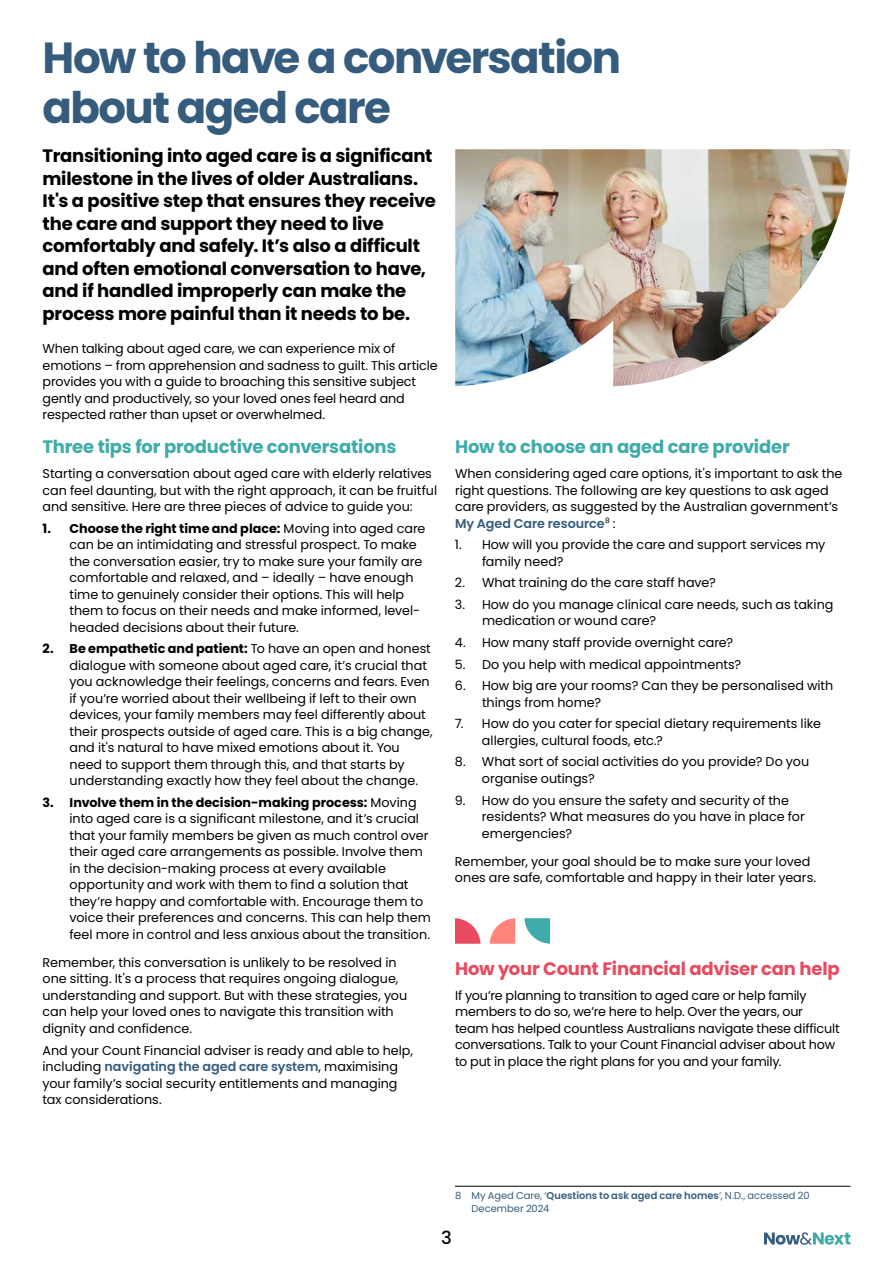
<style>
.page{position:relative;width:893px;height:1263px;background:#fff}
.page>*{position:absolute;margin:0;border:0;box-sizing:border-box;transform-origin:0 0}
.t1{font:700 43.5px/49.5px "Poppins";letter-spacing:-.035em;color:#355c7d}
.t2{font:700 18px/22.5px "Poppins";letter-spacing:-.01em;color:#000}
.t3{font:700 18px "Poppins";letter-spacing:-.01em;color:#3eaca8}
.t4{font:700 18px "Poppins";letter-spacing:-.01em;color:#e84a5f}
.t5{font:500 18px "Poppins";color:#000}
.t6{font:12.75px/16.5px "Poppins";color:#000}
.t7{font:9.9px/13.2px "Poppins";color:#355c7d}
.s1{font-weight:700}
.s2{font-weight:600;color:#355c7d}
.s3{font-weight:600}
</style>
<div class="page">
<svg style="left:764px;top:1232px;width:86px;height:13px"></svg>
<svg style="left:490px;top:918px;width:25px;height:26px"></svg>
<svg style="left:524px;top:918px;width:26px;height:26px"></svg>
<svg style="left:455px;top:918px;width:25px;height:26px"></svg>
<hr style="left:455px;top:1186px;width:395px;height:1px;background:#000">
<img style="left:455px;top:149px;width:395px;height:237px">
<h1 class="t1" style="left:43px;top:33px;width:580px">How to have a conversation about aged care</h1>
<p class="t2" style="left:43px;top:145px;width:395px">Transitioning into aged care is a significant milestone in the lives of older Australians.<br>It's a positive step that ensures they receive the care and support they need to live comfortably and safely. It’s also a difficult and often emotional conversation to have, and if handled improperly can make the process more painful than it needs to be.</p>
<p class="t6" style="left:43px;top:340px;width:397px">When talking about aged care, we can experience mix of emotions – from apprehension and sadness to guilt. This article provides you with a guide to broaching this sensitive subject gently and productively, so your loved ones feel heard and respected rather than upset or overwhelmed.</p>
<h2 class="t3" style="left:43px;top:436px;width:355px">Three tips for productive conversations</h2>
<p class="t6" style="left:43px;top:465px;width:396px">Starting a conversation about aged care with elderly relatives can feel daunting, but with the right approach, it can be fruitful and sensitive. Here are three pieces of advice to guide you:</p>
<p class="t6" style="left:70px;top:520px;width:357px;text-indent:-27px"><span class="s1">1. Choose the right time and place:</span> Moving into aged care can be an intimidating and stressful prospect. To make the conversation easier, try to make sure your family are comfortable and relaxed, and – ideally – have enough time to genuinely consider their options. This will help them to focus on their needs and make informed, level&shy;headed decisions about their future.</p>
<p class="t6" style="left:70px;top:641px;width:365px;text-indent:-27px"><span class="s1">2. Be empathetic and patient:</span> To have an open and honest dialogue with someone about aged care, it’s crucial that you acknowledge their feelings, concerns and fears. Even if you’re worried about their wellbeing if left to their own devices, your family members may feel differently about their prospects outside of aged care. This is a big change, and it's natural to have mixed emotions about it. You need to support them through this, and that starts by understanding exactly how they feel about the change.</p>
<p class="t6" style="left:70px;top:794px;width:363px;text-indent:-27px"><span class="s1">3. Involve them in the decision-making process:</span> Moving into aged care is a significant milestone, and it’s crucial that your family members be given as much control over their aged care arrangements as possible. Involve them in the decision-making process at every available opportunity and work with them to find a solution that they’re happy and comfortable with. Encourage them to voice their preferences and concerns. This can help them feel more in control and less anxious about the transition.</p>
<p class="t6" style="left:43px;top:954px;width:366px">Remember, this conversation is unlikely to be resolved in one sitting. It's a process that requires ongoing dialogue, understanding and support. But with these strategies, you can help your loved ones to navigate this transition with dignity and confidence.</p>
<p class="t6" style="left:43px;top:1042px;width:372px">And your Count Financial adviser is ready and able to help, including <span class="s2">navigating the aged care system</span>, maximising your family’s social security entitlements and managing tax considerations.</p>
<h2 class="t3" style="left:455px;top:436px;width:336px">How to choose an aged care provider</h2>
<p class="t6" style="left:455px;top:465px;width:389px">When considering aged care options, it's important to ask the right questions. The following are key questions to ask aged care providers, as suggested by the Australian government’s <span class="s2">My Aged Care resource</span><sup>8</sup> :</p>
<p class="t6" style="left:482px;top:537px;width:345px;text-indent:-27px">1. How will you provide the care and support services my family need?</p>
<p class="t6" style="left:455px;top:575px;width:262px">2. What training do the care staff have?</p>
<p class="t6" style="left:482px;top:596px;width:353px;text-indent:-27px">3. How do you manage clinical care needs, such as taking medication or wound care?</p>
<p class="t6" style="left:455px;top:634px;width:280px">4. How many staff provide overnight care?</p>
<p class="t6" style="left:455px;top:656px;width:288px">5. Do you help with medical appointments?</p>
<p class="t6" style="left:482px;top:678px;width:353px;text-indent:-27px">6. How big are your rooms? Can they be personalised with things from home?</p>
<p class="t6" style="left:482px;top:716px;width:340px;text-indent:-27px">7. How do you cater for special dietary requirements like allergies, cultural foods, etc.?</p>
<p class="t6" style="left:482px;top:754px;width:329px;text-indent:-27px">8. What sort of social activities do you provide? Do you organise outings?</p>
<p class="t6" style="left:482px;top:792px;width:324px;text-indent:-27px">9. How do you ensure the safety and security of the residents? What measures do you have in place for emergencies?</p>
<p class="t6" style="left:455px;top:853px;width:363px">Remember, your goal should be to make sure your loved ones are safe, comfortable and happy in their later years.</p>
<h2 class="t4" style="left:455px;top:958px;width:386px">How your Count Financial adviser can help</h2>
<p class="t6" style="left:455px;top:987px;width:386px">If you’re planning to transition to aged care or help family members to do so, we’re here to help. Over the years, our team has helped countless Australians navigate these difficult conversations. Talk to your Count Financial adviser about how to put in place the right plans for you and your family.</p>
<p class="t7" style="left:471px;top:1189px;width:340px;text-indent:-17px">8 My Aged Care, ‘<span class="s3">Questions to ask aged care homes</span>’, N.D., accessed 20<br>December 2024</p>
<h2 class="t5" style="left:441px;top:1227px;width:12px">3</h2>
</div>
